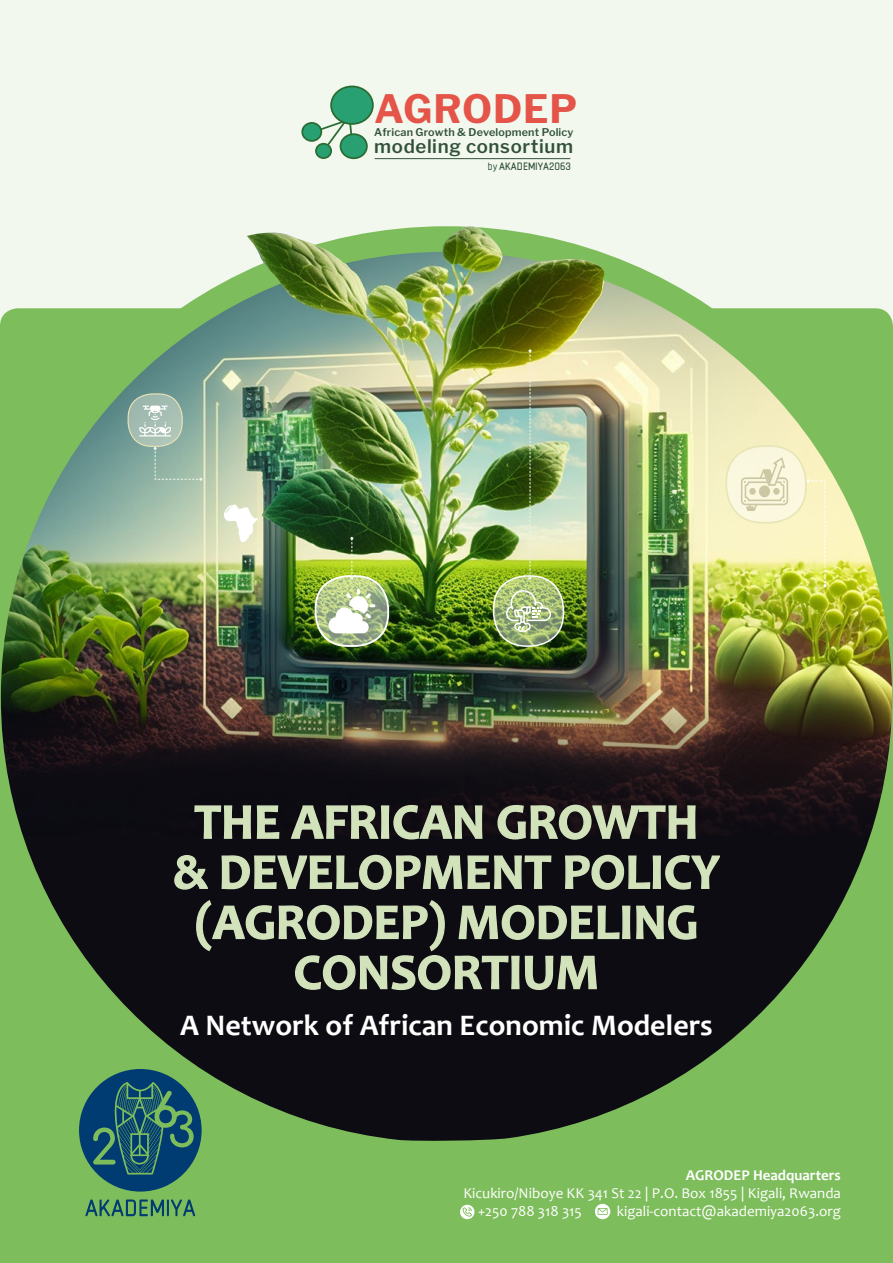
<style>
.page{position:relative;width:893px;height:1263px;background:#fff}
.page>*{position:absolute;margin:0;border:0;box-sizing:border-box;transform-origin:0 0}
.t1{font:700 50.4px/50.1px "Candara";color:#d2e3bc;text-align:center}
.t2{font:700 39px "Libre Franklin";letter-spacing:.02em;color:#f0574f}
.t3{font:700 30px "Candara";color:#fff}
.t4{font:600 18.6px "Libre Franklin";letter-spacing:.035em;color:#35543f}
.t5{font:800 18.6px "Chathura";color:#35543f}
.t6{font:15px/18px "Candara";color:#fff}
.t7{font:700 15px "Candara";color:#fff}
.t8{font:600 10.65px "Libre Franklin";letter-spacing:.015em;color:#35543f}
.s1{font-weight:700}
</style>
<div class="page">
<div style="left:0;top:0;width:893px;height:469px;background:#f3f8ee"></div>
<div style="left:0;top:1182px;width:893px;height:81px;background:#7ebd5c"></div>
<img style="left:0;top:254px;width:893px;height:928px">
<svg style="left:302px;top:123px;width:19px;height:18px"></svg>
<div style="left:301px;top:122px;width:21px;height:20px;border:2px solid #2d7037;border-radius:50%"></div>
<div style="left:316px;top:144px;width:15px;height:14px;background:#28a071;border-radius:50%"></div>
<div style="left:315px;top:143px;width:17px;height:16px;border:2px solid #2d7037;border-radius:50%"></div>
<svg style="left:331px;top:86px;width:42px;height:38px"></svg>
<div style="left:330px;top:86px;width:44px;height:39px;border:2px solid #2d7037;border-radius:50%"></div>
<svg style="left:340px;top:134px;width:27px;height:24px"></svg>
<div style="left:340px;top:133px;width:28px;height:26px;border:2px solid #2d7037;border-radius:50%"></div>
<svg style="left:318px;top:120px;width:35px;height:28px"></svg>
<hr style="left:375px;top:158px;width:195px;height:1px;background:#35543f">
<svg style="left:194px;top:805px;width:86px;height:34px;background:#363835"></svg>
<svg style="left:290px;top:804px;width:193px;height:36px;background:#373835"></svg>
<svg style="left:497px;top:804px;width:199px;height:36px;background:#3a3835"></svg>
<svg style="left:174px;top:854px;width:35px;height:36px"></svg>
<svg style="left:221px;top:854px;width:331px;height:36px;background:#353834"></svg>
<svg style="left:564px;top:854px;width:157px;height:36px;background:#303330"></svg>
<svg style="left:195px;top:899px;width:502px;height:92px;background:#262728"></svg>
<svg style="left:79px;top:1069px;width:123px;height:147px;background:#367367"></svg>
<svg style="left:460px;top:1205px;width:14px;height:14px"></svg>
<svg style="left:595px;top:1204px;width:15px;height:15px"></svg>
<img style="left:247px;top:226px;width:359px;height:123px">
<img style="left:316px;top:537px;width:72px;height:109px">
<img style="left:494px;top:349px;width:69px;height:297px">
<svg style="left:128px;top:394px;width:74px;height:87px;background:#9ab8ab"></svg>
<svg style="left:726px;top:446px;width:100px;height:141px;background:#efeeb6"></svg>
<svg style="left:224px;top:505px;width:34px;height:37px"></svg>
<h2 class="t2" style="left:374px;top:85px;width:204px">AGRODEP</h2>
<p class="t8" style="left:374px;top:126px;width:201px">African Growth &amp; Development Policy</p>
<p class="t4" style="left:374px;top:135px;width:200px">modeling consortium</p>
<p class="t5" style="left:488px;top:152px;width:85px"><span class="s1">by</span> AKADEMIYA2063</p>
<h1 class="t1" style="left:173px;top:796px;width:548px">THE AFRICAN GROWTH &amp; DEVELOPMENT POLICY (AGRODEP) MODELING<br>CONSORTIUM</h1>
<h3 class="t3" style="left:180px;top:1007px;width:534px">A Network of African Economic Modelers</h3>
<p class="t7" style="left:686px;top:1166px;width:157px">AGRODEP Headquarters</p>
<p class="t6" style="left:478px;top:1184px;width:365px;text-indent:-14px">Kicukiro/Niboye KK 341 St 22 | P.O. Box 1855 | Kigali, Rwanda +250 788 318 315</p>
<p class="t6" style="left:617px;top:1202px;width:226px">kigali-contact@akademiya2063.org</p>
</div>
